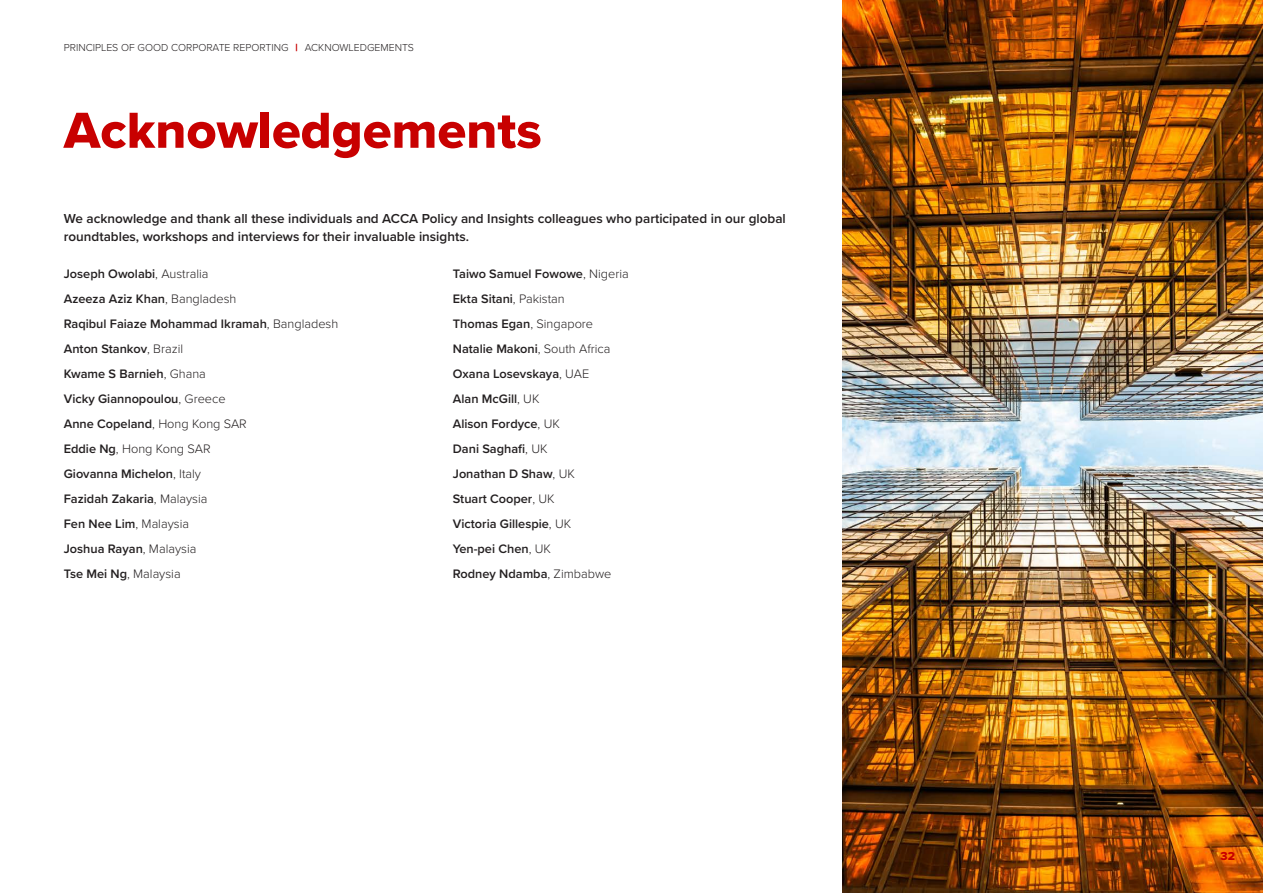
<style>
.page{position:relative;width:1263px;height:893px;background:#fff}
.page>*{position:absolute;margin:0;border:0;box-sizing:border-box;transform-origin:0 0}
.t1{font:52.5px "Proxima Nova Extrabld";color:#c80000}
.t2{font:600 13.5px/18px "Proxima Nova";color:#231f20}
.t3{font:600 12.75px/25px "Proxima Nova";color:#231f20}
.t4{font:12px "Proxima Nova Extrabld";color:#c80000}
.t5{font:300 10.5px "Proxima Nova";color:#231f20}
.s1{font-family:"Proxima Nova Extrabld";font-weight:400;color:#c80000}
.s2{font-weight:300}
</style>
<div class="page">
<img style="left:842px;top:0;width:421px;height:893px">
<p class="t5" style="left:64px;top:39px;width:352px">PRINCIPLES OF GOOD CORPORATE REPORTING <span class="s1">|</span> ACKNOWLEDGEMENTS</p>
<h1 class="t1" style="left:64px;top:91px;width:479px">Acknowledgements</h1>
<p class="t2" style="left:64px;top:209px;width:723px">We acknowledge and thank all these individuals and ACCA Policy and Insights colleagues who participated in our global roundtables, workshops and interviews for their invaluable insights.</p>
<p class="t3" style="left:64px;top:261px;width:276px">Joseph Owolabi<span class="s2">, Australia<br></span>Azeeza Aziz Khan<span class="s2">, Bangladesh<br></span>Raqibul Faiaze Mohammad Ikramah<span class="s2">, Bangladesh<br></span>Anton Stankov<span class="s2">, Brazil<br></span>Kwame S Barnieh<span class="s2">, Ghana<br></span>Vicky Giannopoulou<span class="s2">, Greece<br></span>Anne Copeland<span class="s2">, Hong Kong SAR<br></span>Eddie Ng<span class="s2">, Hong Kong SAR<br></span>Giovanna Michelon<span class="s2">, Italy<br></span>Fazidah Zakaria<span class="s2">, Malaysia<br></span>Fen Nee Lim<span class="s2">, Malaysia<br></span>Joshua Rayan<span class="s2">, Malaysia<br></span>Tse Mei Ng<span class="s2">, Malaysia</span></p>
<p class="t3" style="left:453px;top:261px;width:177px">Taiwo Samuel Fowowe<span class="s2">, Nigeria<br></span>Ekta Sitani<span class="s2">, Pakistan<br></span>Thomas Egan<span class="s2">, Singapore<br></span>Natalie Makoni<span class="s2">, South Africa<br></span>Oxana Losevskaya<span class="s2">, UAE<br></span>Alan McGill<span class="s2">, UK<br></span>Alison Fordyce<span class="s2">, UK<br></span>Dani Saghafi<span class="s2">, UK<br></span>Jonathan D Shaw<span class="s2">, UK<br></span>Stuart Cooper<span class="s2">, UK<br></span>Victoria Gillespie<span class="s2">, UK<br></span>Yen-pei Chen<span class="s2">, UK<br></span>Rodney Ndamba<span class="s2">, Zimbabwe</span></p>
<p class="t4" style="left:1220px;top:847px;width:16px">32</p>
</div>
